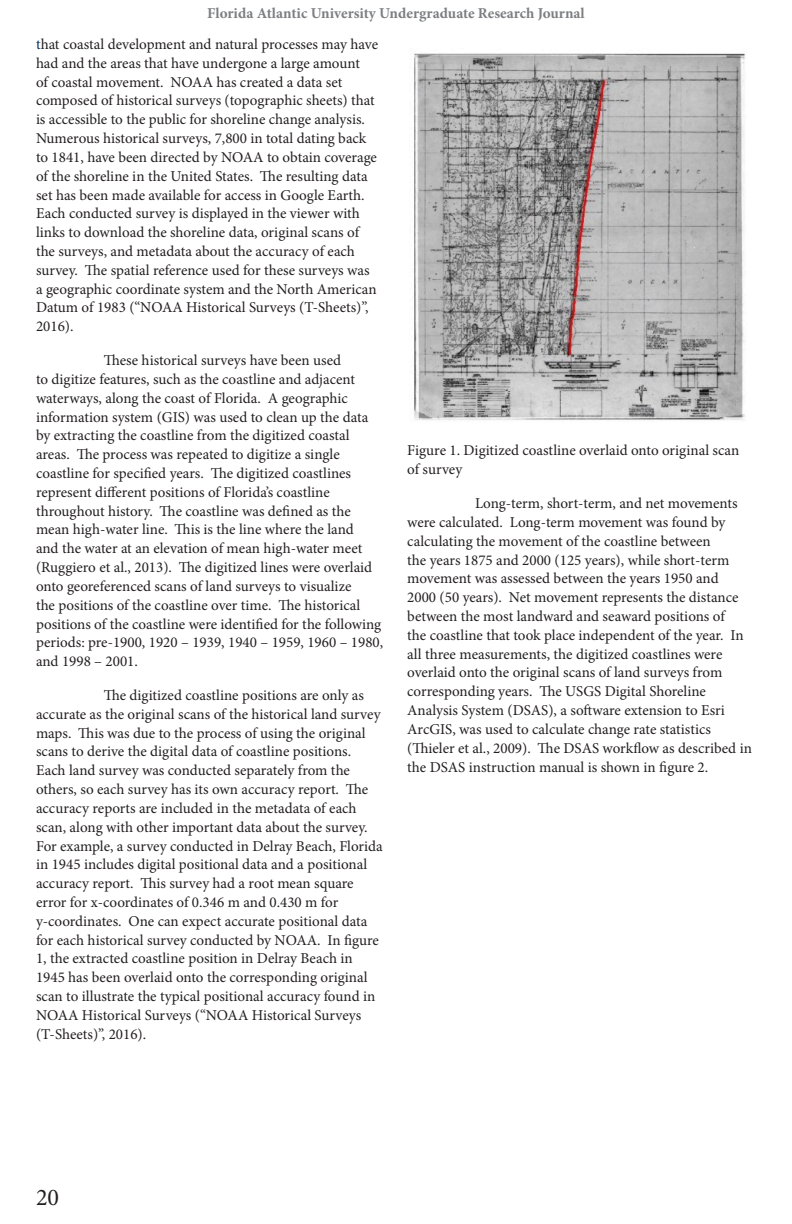
<style>
.page{position:relative;width:792px;height:1224px;background:#fff}
.page>*{position:absolute;margin:0;border:0;box-sizing:border-box;transform-origin:0 0}
.t1{font:24px "Minion Pro";color:#231f20}
.Body_Text__-_Justifi{font:15px/18.8px "Minion Pro";color:#231f20}
.t2{font:700 15px/31px "Minion Pro";color:#7c7e81}
.s1{font-weight:400;color:#003364}
.s2{font-weight:400;color:#231f20}
</style>
<div class="page">
<img style="left:414px;top:53px;width:331px;height:367px">
<p class="t2" style="left:36px;top:-3px;width:550px;text-indent:171px">Florida Atlantic University Undergraduate Research Journal <span class="s1">t</span><span class="s2">hat coastal development and natural processes may have</span></p>
<p class="Body_Text__-_Justifi" style="left:36px;top:54px;width:343px">had and the areas that have undergone a large amount<br>of coastal movement. NOAA has created a data set composed of historical surveys (topographic sheets) that is accessible to the public for shoreline change analysis.<br>Numerous historical surveys, 7,800 in total dating back to 1841, have been directed by NOAA to obtain coverage of the shoreline in the United States. The resulting data set has been made available for access in Google Earth.<br>Each conducted survey is displayed in the viewer with links to download the shoreline data, original scans of the surveys, and metadata about the accuracy of each survey. The spatial reference used for these surveys was a geographic coordinate system and the North American Datum of 1983 (“NOAA Historical Surveys (T-Sheets)”, 2016).</p>
<p class="Body_Text__-_Justifi" style="left:36px;top:351px;width:349px;text-indent:68px">These historical surveys have been used<br>to digitize features, such as the coastline and adjacent waterways, along the coast of Florida. A geographic information system (GIS) was used to clean up the data by extracting the coastline from the digitized coastal areas. The process was repeated to digitize a single coastline for specified years. The digitized coastlines represent different positions of Florida’s coastline throughout history. The coastline was defined as the mean high-water line. This is the line where the land<br>and the water at an elevation of mean high-water meet (Ruggiero et al., 2013). The digitized lines were overlaid onto georeferenced scans of land surveys to visualize<br>the positions of the coastline over time. The historical positions of the coastline were identified for the following periods: pre-1900, 1920 – 1939, 1940 – 1959, 1960 – 1980, and 1998 – 2001.</p>
<p class="Body_Text__-_Justifi" style="left:36px;top:686px;width:348px;text-indent:68px">The digitized coastline positions are only as accurate as the original scans of the historical land survey maps. This was due to the process of using the original scans to derive the digital data of coastline positions.<br>Each land survey was conducted separately from the others, so each survey has its own accuracy report. The accuracy reports are included in the metadata of each scan, along with other important data about the survey.<br>For example, a survey conducted in Delray Beach, Florida in 1945 includes digital positional data and a positional accuracy report. This survey had a root mean square error for x-coordinates of 0.346 m and 0.430 m for y-coordinates. One can expect accurate positional data for each historical survey conducted by NOAA. In figure 1, the extracted coastline position in Delray Beach in 1945 has been overlaid onto the corresponding original scan to illustrate the typical positional accuracy found in NOAA Historical Surveys (“NOAA Historical Surveys (T-Sheets)”, 2016).</p>
<p class="Body_Text__-_Justifi" style="left:407px;top:441px;width:334px">Figure 1. Digitized coastline overlaid onto original scan of survey</p>
<p class="Body_Text__-_Justifi" style="left:407px;top:494px;width:346px;text-indent:68px">Long-term, short-term, and net movements were calculated. Long-term movement was found by calculating the movement of the coastline between<br>the years 1875 and 2000 (125 years), while short-term movement was assessed between the years 1950 and<br>2000 (50 years). Net movement represents the distance between the most landward and seaward positions of<br>the coastline that took place independent of the year. In all three measurements, the digitized coastlines were overlaid onto the original scans of land surveys from corresponding years. The USGS Digital Shoreline Analysis System (DSAS), a software extension to Esri ArcGIS, was used to calculate change rate statistics (Thieler et al., 2009). The DSAS workflow as described in the DSAS instruction manual is shown in figure 2.</p>
<h1 class="t1" style="left:36px;top:1182px;width:25px">20</h1>
</div>
